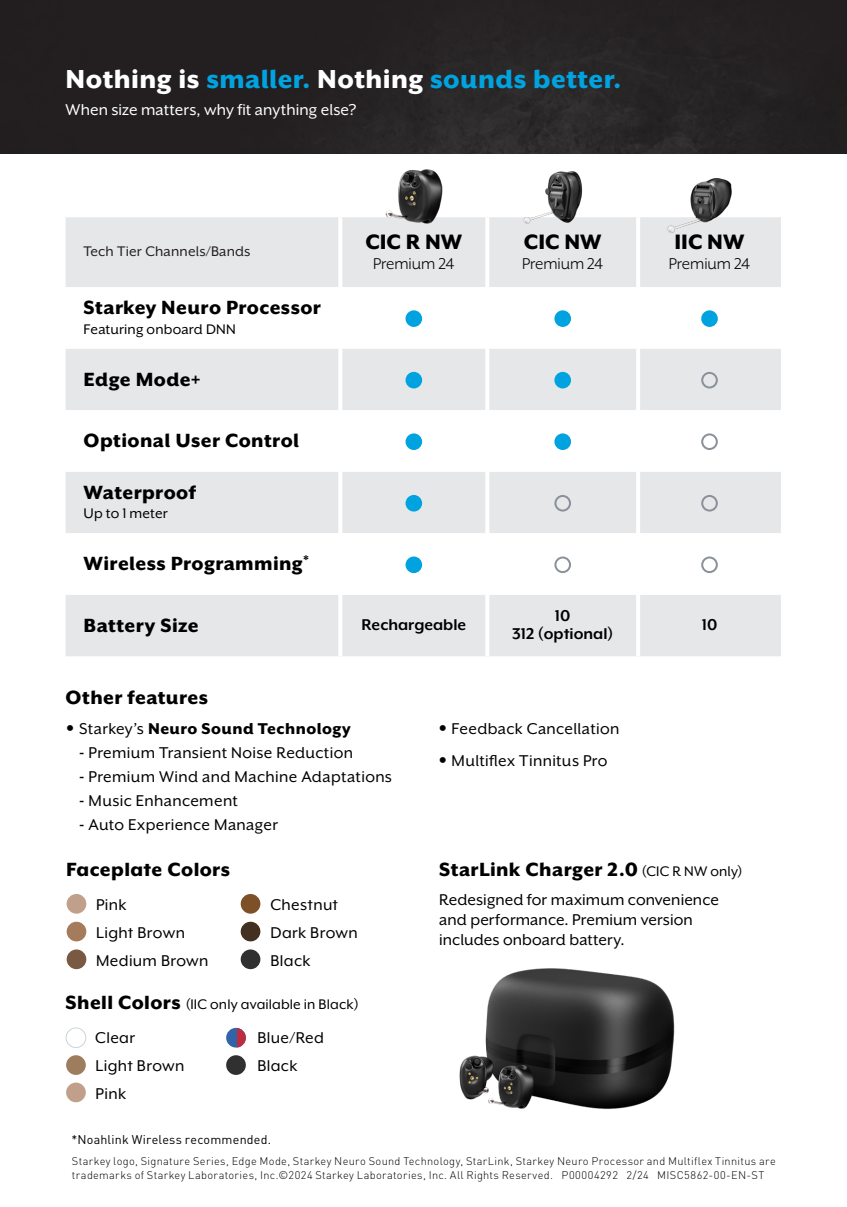
<style>
.page{position:relative;width:847px;height:1207px;background:#fff}
.page>*{position:absolute;margin:0;border:0;box-sizing:border-box;transform-origin:0 0}
.t1{font:800 30px "Mr Eaves XL San OT";letter-spacing:.015em;color:#00a3e0}
.t2{font:800 24px "Mr Eaves XL Mod OT";color:#000}
.t3{font:800 22px "Mr Eaves XL San OT";letter-spacing:.02em;color:#000}
.Chart_Text{font:800 22px "Mr Eaves XL Mod OT";letter-spacing:.02em;color:#000}
.t4{font:18px/20px "Mr Eaves XL San OT";letter-spacing:.015em;color:#000}
.Chart_Text-2{font:18px/28px "Mr Eaves XL Mod OT";letter-spacing:.02em;color:#000}
.t5{font:18px "Mr Eaves XL San OT";letter-spacing:.005em;color:#fff}
.t6{font:800 18px "Mr Eaves XL San OT";letter-spacing:.025em;color:#000}
.t7{font:700 18px "Mr Eaves XL Mod OT";color:#000}
.t8{font:18px "Mr Eaves XL San OT";letter-spacing:-.005em;color:#000}
.Chart_Text-3{font:16px "Mr Eaves XL Mod OT";letter-spacing:.01em;color:#000}
.t9{font:16px "Mr Eaves XL San OT";letter-spacing:.01em;color:#000}
.t10{font:16px "Mr Eaves XL San OT";letter-spacing:.01em;color:#231f20}
.Chart_Text-4{font:12.4px "DINOT";letter-spacing:.015em;color:#000}
.Chart_Text-5{font:300 11px/14px "DINOT";letter-spacing:.03em;color:#000}
.s1{color:#fff}
.s2{font-family:"DINOT";font-weight:400}
.s3{font-weight:400}
.s4{font-weight:700}
.s5{font-family:"DINOT"}
.s6{font-weight:800;font-size:22px}
.s7{font-weight:400;font-size:16px}
</style>
<div class="page">
<div style="left:0;top:0;width:847px;height:154px;background:#231f20"></div>
<img style="left:459px;top:968px;width:216px;height:141px">
<div style="left:66px;top:1027px;width:20px;height:21px;border:1px solid #cdd6db;border-radius:50%"></div>
<div style="left:66px;top:1055px;width:20px;height:20px;background:#9e7c5e;border-radius:50%"></div>
<div style="left:66px;top:1082px;width:20px;height:20px;background:#c0a08a;border-radius:50%"></div>
<div style="left:226px;top:1028px;width:20px;height:19px;background:#3163a8;border-radius:50%"></div>
<svg style="left:237px;top:1028px;width:9px;height:19px"></svg>
<div style="left:226px;top:1055px;width:20px;height:20px;background:#303030;border-radius:50%"></div>
<div style="left:67px;top:894px;width:19px;height:19px;background:#c0a08a;border-radius:50%"></div>
<div style="left:67px;top:922px;width:19px;height:19px;background:#a47c5b;border-radius:50%"></div>
<div style="left:67px;top:949px;width:19px;height:20px;background:#7a5943;border-radius:50%"></div>
<div style="left:241px;top:894px;width:19px;height:19px;background:#7e5028;border-radius:50%"></div>
<div style="left:241px;top:922px;width:19px;height:19px;background:#433020;border-radius:50%"></div>
<div style="left:241px;top:949px;width:19px;height:20px;background:#303030;border-radius:50%"></div>
<div style="left:66px;top:217px;width:715px;height:439px;background:#e6e7e9"></div>
<svg style="left:66px;top:287px;width:715px;height:308px"></svg>
<hr style="left:338px;top:217px;width:4px;height:70px;background:#fff">
<hr style="left:485px;top:217px;width:4px;height:70px;background:#fff">
<hr style="left:636px;top:217px;width:4px;height:70px;background:#fff">
<hr style="left:338px;top:287px;width:4px;height:62px;background:#fff">
<hr style="left:485px;top:287px;width:4px;height:62px;background:#fff">
<hr style="left:636px;top:287px;width:4px;height:62px;background:#fff">
<hr style="left:338px;top:349px;width:4px;height:61px;background:#fff">
<hr style="left:485px;top:349px;width:4px;height:61px;background:#fff">
<hr style="left:636px;top:349px;width:4px;height:61px;background:#fff">
<hr style="left:338px;top:410px;width:4px;height:62px;background:#fff">
<hr style="left:485px;top:410px;width:4px;height:62px;background:#fff">
<hr style="left:636px;top:410px;width:4px;height:62px;background:#fff">
<hr style="left:338px;top:472px;width:4px;height:61px;background:#fff">
<hr style="left:485px;top:472px;width:4px;height:61px;background:#fff">
<hr style="left:636px;top:472px;width:4px;height:61px;background:#fff">
<hr style="left:338px;top:533px;width:4px;height:62px;background:#fff">
<hr style="left:485px;top:533px;width:4px;height:62px;background:#fff">
<hr style="left:636px;top:533px;width:4px;height:62px;background:#fff">
<hr style="left:338px;top:595px;width:4px;height:61px;background:#fff">
<hr style="left:485px;top:595px;width:4px;height:61px;background:#fff">
<hr style="left:636px;top:595px;width:4px;height:61px;background:#fff">
<div style="left:405px;top:310px;width:17px;height:17px;background:#00a3e0;border-radius:50%"></div>
<div style="left:554px;top:310px;width:17px;height:17px;background:#00a3e0;border-radius:50%"></div>
<div style="left:701px;top:310px;width:17px;height:17px;background:#00a3e0;border-radius:50%"></div>
<div style="left:405px;top:372px;width:17px;height:16px;background:#00a3e0;border-radius:50%"></div>
<div style="left:554px;top:372px;width:17px;height:16px;background:#00a3e0;border-radius:50%"></div>
<div style="left:701px;top:372px;width:17px;height:16px;border:2px solid #8a9199;border-radius:50%"></div>
<div style="left:405px;top:433px;width:17px;height:17px;background:#00a3e0;border-radius:50%"></div>
<div style="left:554px;top:433px;width:17px;height:17px;background:#00a3e0;border-radius:50%"></div>
<div style="left:701px;top:433px;width:17px;height:17px;border:2px solid #8a9199;border-radius:50%"></div>
<div style="left:405px;top:495px;width:17px;height:16px;background:#00a3e0;border-radius:50%"></div>
<div style="left:554px;top:495px;width:17px;height:16px;border:2px solid #8a9199;border-radius:50%"></div>
<div style="left:701px;top:495px;width:17px;height:16px;border:2px solid #8a9199;border-radius:50%"></div>
<div style="left:405px;top:556px;width:17px;height:17px;background:#00a3e0;border-radius:50%"></div>
<div style="left:554px;top:556px;width:17px;height:17px;border:2px solid #8a9199;border-radius:50%"></div>
<div style="left:701px;top:556px;width:17px;height:17px;border:2px solid #8a9199;border-radius:50%"></div>
<img style="left:489px;top:121px;width:147px;height:120px">
<img style="left:343px;top:121px;width:150px;height:112px">
<img style="left:634px;top:130px;width:135px;height:121px">
<p class="t1" style="left:66px;top:62px;width:557px"><span class="s1">Nothing is</span> smaller. <span class="s1">Nothing</span> sounds better.</p>
<p class="t5" style="left:66px;top:100px;width:292px">When size matters, why fit anything else?</p>
<p class="t10" style="left:84px;top:242px;width:168px">Tech Tier Channels/Bands</p>
<p class="t3" style="left:84px;top:295px;width:239px">Starkey Neuro Processor</p>
<p class="t9" style="left:84px;top:320px;width:154px">Featuring onboard DNN</p>
<p class="t3" style="left:84px;top:366px;width:119px">Edge Mode+</p>
<p class="t3" style="left:84px;top:428px;width:217px">Optional User Control</p>
<p class="t3" style="left:84px;top:480px;width:114px">Waterproof</p>
<p class="t9" style="left:84px;top:505px;width:86px">Up to 1 meter</p>
<p class="t3" style="left:84px;top:551px;width:227px">Wireless Programming<sup>*</sup></p>
<p class="t2" style="left:365px;top:228px;width:98px">CIC R NW</p>
<p class="t8" style="left:373px;top:254px;width:83px">Premium 24</p>
<p class="t3" style="left:84px;top:612px;width:117px">Battery Size</p>
<p class="t7" style="left:361px;top:614px;width:106px">Rechargeable</p>
<p class="t2" style="left:524px;top:228px;width:79px">CIC NW</p>
<p class="t8" style="left:522px;top:254px;width:83px">Premium 24</p>
<p class="t7" style="left:555px;top:605px;width:17px">10</p>
<p class="t7" style="left:512px;top:623px;width:103px">312 (optional)</p>
<p class="t3" style="left:66px;top:684px;width:144px">Other features</p>
<p class="t6" style="left:66px;top:718px;width:287px"><span class="s2">∙</span> <span class="s3">Starkey’s</span> Neuro Sound Technology</p>
<p class="t4" style="left:79px;top:742px;width:275px"><span class="s4">-</span> Premium Transient Noise Reduction</p>
<p class="t4" style="left:79px;top:766px;width:314px"><span class="s4">-</span> Premium Wind and Machine Adaptations</p>
<p class="t4" style="left:79px;top:790px;width:160px"><span class="s4">-</span> Music Enhancement</p>
<p class="t4" style="left:79px;top:814px;width:200px"><span class="s4">-</span> Auto Experience Manager</p>
<p class="t4" style="left:438px;top:718px;width:183px"><span class="s5">∙</span> Feedback Cancellation</p>
<p class="t4" style="left:438px;top:751px;width:171px"><span class="s5">∙</span> Multiflex Tinnitus Pro</p>
<p class="t2" style="left:674px;top:228px;width:71px">IIC NW</p>
<p class="t8" style="left:669px;top:254px;width:83px">Premium 24</p>
<p class="t7" style="left:701px;top:614px;width:17px">10</p>
<p class="Chart_Text" style="left:66px;top:857px;width:165px">Faceplate Colors</p>
<p class="Chart_Text-2" style="left:96px;top:890px;width:32px">Pink</p>
<p class="Chart_Text-2" style="left:96px;top:918px;width:90px">Light Brown</p>
<p class="Chart_Text-2" style="left:96px;top:946px;width:114px">Medium Brown</p>
<p class="Chart_Text-2" style="left:270px;top:890px;width:69px">Chestnut</p>
<p class="Chart_Text-2" style="left:270px;top:918px;width:89px">Dark Brown</p>
<p class="Chart_Text-2" style="left:270px;top:946px;width:42px">Black</p>
<p class="Chart_Text-3" style="left:66px;top:996px;width:295px"><span class="s6">Shell Colors</span> (IIC only available in Black)</p>
<p class="Chart_Text-2" style="left:95px;top:1024px;width:91px">Clear<br>Light Brown<br>Pink</p>
<p class="Chart_Text-2" style="left:257px;top:1024px;width:68px">Blue/Red<br>Black</p>
<p class="Chart_Text-4" style="left:71px;top:1132px;width:201px">*Noahlink Wireless recommended.</p>
<p class="t3" style="left:439px;top:857px;width:305px">StarLink Charger 2.0 <span class="s7">(CIC R NW only)</span></p>
<p class="t4" style="left:439px;top:890px;width:281px">Redesigned for maximum convenience and performance. Premium version includes onboard battery.</p>
<p class="Chart_Text-5" style="left:72px;top:1153px;width:705px">Starkey logo, Signature Series, Edge Mode, Starkey Neuro Sound Technology, StarLink, Starkey Neuro Processor and Multiflex Tinnitus are trademarks of Starkey Laboratories, Inc.©2024 Starkey Laboratories, Inc. All Rights Reserved. P00004292 2/24 MISC5862-00-EN-ST</p>
</div>
